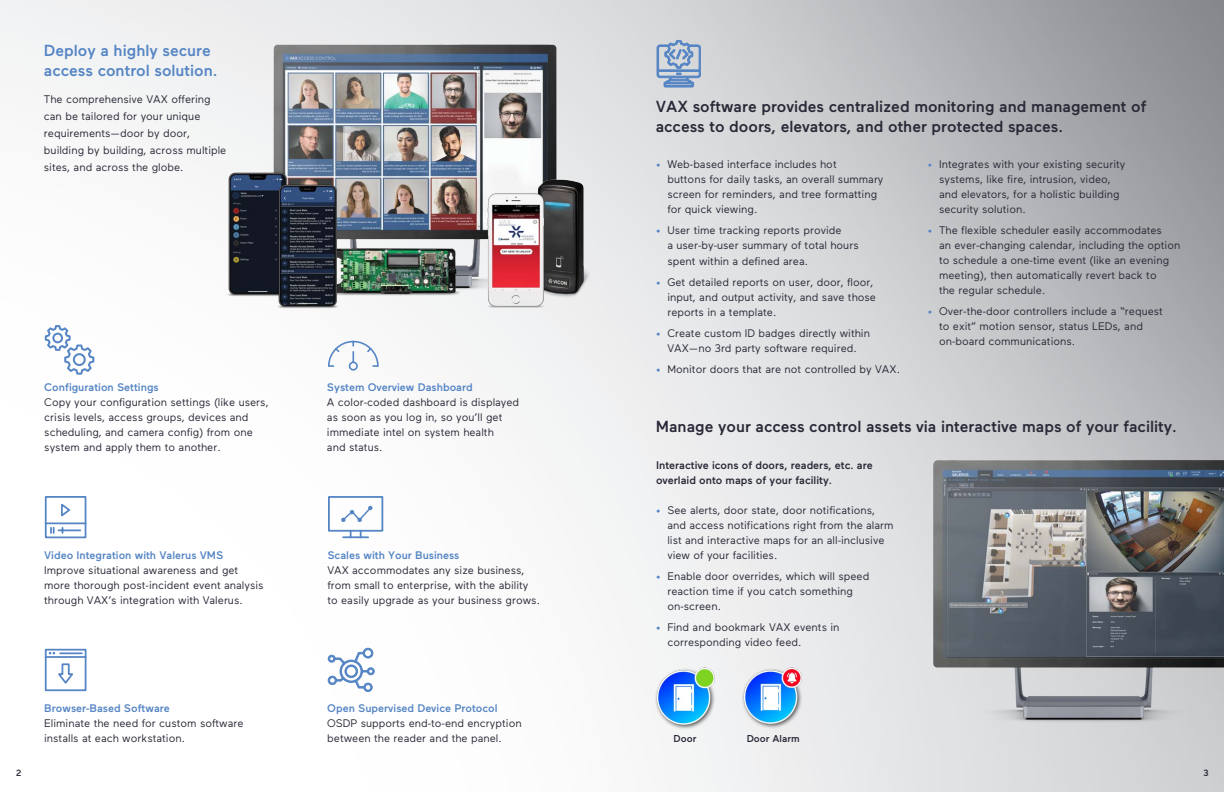
<style>
.page{position:relative;width:1224px;height:792px;background:#fff}
.page>*{position:absolute;margin:0;border:0;box-sizing:border-box;transform-origin:0 0}
.t1{font:500 16px/20px "Maax";color:#292837}
.t2{font:500 16px/20px "Maax";color:#5585c4}
.t3{font:11px/15px "Maax";color:#292837}
.t4{font:500 11px "Maax";color:#5585c4}
.t5{font:500 11px/15px "Maax";color:#292837}
.t6{font:500 10px "Maax";color:#292837}
.t7{font:500 9px "Maax";color:#292837}
.s1{font-weight:500;color:#5585c4}
.s2{color:#5585c4}
</style>
<div class="page">
<svg style="left:657px;top:40px;width:44px;height:47px;background:#9bb2d0"></svg>
<img style="left:923px;top:457px;width:301px;height:335px">
<img style="left:654px;top:668px;width:62px;height:62px">
<img style="left:742px;top:668px;width:62px;height:62px">
<img style="left:270px;top:42px;width:291px;height:254px">
<img style="left:529px;top:174px;width:67px;height:126px">
<img style="left:344px;top:247px;width:120px;height:52px">
<img style="left:480px;top:186px;width:70px;height:129px">
<img style="left:219px;top:171px;width:76px;height:130px">
<img style="left:269px;top:184px;width:75px;height:130px">
<div style="left:45px;top:649px;width:41px;height:42px;border:2px solid #5585c4"></div>
<hr style="left:45px;top:656px;width:41px;height:2px;background:#5585c4">
<hr style="left:60px;top:652px;width:22px;height:2px;background:#5585c4">
<svg style="left:49px;top:652px;width:6px;height:2px"></svg>
<svg style="left:58px;top:663px;width:15px;height:21px"></svg>
<svg style="left:45px;top:325px;width:49px;height:50px"></svg>
<div style="left:45px;top:496px;width:41px;height:42px;border:2px solid #5585c4"></div>
<hr style="left:45px;top:522px;width:41px;height:2px;background:#5585c4">
<svg style="left:49px;top:503px;width:33px;height:31px"></svg>
<div style="left:328px;top:496px;width:55px;height:36px;border:2px solid #5585c4"></div>
<svg style="left:341px;top:506px;width:32px;height:16px"></svg>
<hr style="left:343px;top:536px;width:25px;height:2px;background:#5585c4">
<svg style="left:350px;top:530px;width:2px;height:7px"></svg>
<svg style="left:360px;top:530px;width:2px;height:7px"></svg>
<svg style="left:328px;top:648px;width:47px;height:44px"></svg>
<svg style="left:328px;top:341px;width:51px;height:30px"></svg>
<p class="t2" style="left:44px;top:40px;width:175px">Deploy a highly secure access control solution.</p>
<p class="t3" style="left:44px;top:91px;width:168px">The comprehensive VAX offering</p>
<p class="t3" style="left:44px;top:108px;width:158px">can be tailored for your unique</p>
<p class="t3" style="left:44px;top:125px;width:148px">requirements—door by door,</p>
<p class="t3" style="left:44px;top:141px;width:184px;line-height:17px">building by building, across multiple sites, and across the globe.</p>
<p class="t4" style="left:44px;top:380px;width:116px">Configuration Settings</p>
<p class="t3" style="left:44px;top:395px;width:226px">Copy your configuration settings (like users, crisis levels, access groups, devices and</p>
<p class="t3" style="left:44px;top:425px;width:210px">scheduling, and camera config) from one system and apply them to another.</p>
<p class="t3" style="left:44px;top:547px;width:221px"><span class="s1">Video Integration with Valerus VMS </span>Improve situational awareness and get more thorough post-incident event analysis through VAX’s integration with Valerus.</p>
<p class="t7" style="left:16px;top:767px;width:7px">2</p>
<p class="t4" style="left:44px;top:701px;width:127px">Browser-Based Software</p>
<p class="t3" style="left:44px;top:715px;width:201px">Eliminate the need for custom software installs at each workstation.</p>
<p class="t4" style="left:327px;top:380px;width:147px">System Overview Dashboard</p>
<p class="t3" style="left:327px;top:394px;width:194px">A color-coded dashboard is displayed</p>
<p class="t3" style="left:327px;top:409px;width:177px">as soon as you log in, so you’ll get</p>
<p class="t3" style="left:327px;top:424px;width:168px">immediate intel on system health</p>
<p class="t3" style="left:327px;top:439px;width:57px">and status.</p>
<p class="t4" style="left:327px;top:548px;width:134px">Scales with Your Business</p>
<p class="t3" style="left:327px;top:562px;width:214px">VAX accommodates any size business, from small to enterprise, with the ability to easily upgrade as your business grows.</p>
<p class="t4" style="left:327px;top:701px;width:172px">Open Supervised Device Protocol</p>
<p class="t3" style="left:327px;top:715px;width:196px">OSDP supports end-to-end encryption between the reader and the panel.</p>
<p class="t1" style="left:656px;top:95px;width:492px">VAX software provides centralized monitoring and management of access to doors, elevators, and other protected spaces.</p>
<p class="t3" style="left:928px;top:157px;width:199px"><span class="s2">•</span> Integrates with your existing security</p>
<p class="t3" style="left:939px;top:172px;width:173px">systems, like fire, intrusion, video,</p>
<p class="t3" style="left:939px;top:187px;width:182px">and elevators, for a holistic building</p>
<p class="t3" style="left:939px;top:202px;width:88px">security solution.</p>
<p class="t3" style="left:928px;top:223px;width:236px"><span class="s2">•</span> The flexible scheduler easily accommodates</p>
<p class="t3" style="left:939px;top:238px;width:243px">an ever-changing calendar, including the option to schedule a one-time event (like an evening meeting), then automatically revert back to</p>
<p class="t3" style="left:939px;top:283px;width:108px">the regular schedule.</p>
<p class="t3" style="left:928px;top:304px;width:237px"><span class="s2">•</span> Over-the-door controllers include a “request</p>
<p class="t3" style="left:939px;top:319px;width:205px">to exit” motion sensor, status LEDs, and</p>
<p class="t3" style="left:939px;top:334px;width:138px">on-board communications.</p>
<p class="t3" style="left:656px;top:157px;width:182px"><span class="s2">•</span> Web-based interface includes hot</p>
<p class="t3" style="left:667px;top:172px;width:218px">buttons for daily tasks, an overall summary screen for reminders, and tree formatting</p>
<p class="t3" style="left:667px;top:202px;width:91px">for quick viewing.</p>
<p class="t3" style="left:656px;top:223px;width:187px"><span class="s2">•</span> User time tracking reports provide</p>
<p class="t3" style="left:667px;top:238px;width:193px">a user-by-user summary of total hours</p>
<p class="t3" style="left:667px;top:253px;width:142px">spent within a defined area.</p>
<p class="t3" style="left:656px;top:274px;width:219px"><span class="s2">•</span> Get detailed reports on user, door, floor,</p>
<p class="t3" style="left:667px;top:289px;width:210px">input, and output activity, and save those</p>
<p class="t3" style="left:667px;top:304px;width:110px">reports in a template.</p>
<p class="t3" style="left:656px;top:325px;width:215px"><span class="s2">•</span> Create custom ID badges directly within</p>
<p class="t3" style="left:667px;top:340px;width:191px">VAX—no 3rd party software required.</p>
<p class="t3" style="left:656px;top:361px;width:245px"><span class="s2">•</span> Monitor doors that are not controlled by VAX.</p>
<p class="t1" style="left:656px;top:416px;width:523px">Manage your access control assets via interactive maps of your facility.</p>
<p class="t5" style="left:656px;top:457px;width:218px">Interactive icons of doors, readers, etc. are overlaid onto maps of your facility.</p>
<p class="t3" style="left:656px;top:502px;width:220px"><span class="s2">•</span> See alerts, door state, door notifications,</p>
<p class="t3" style="left:667px;top:517px;width:228px">and access notifications right from the alarm</p>
<p class="t3" style="left:667px;top:532px;width:219px">list and interactive maps for an all-inclusive</p>
<p class="t3" style="left:667px;top:547px;width:111px">view of your facilities.</p>
<p class="t3" style="left:656px;top:568px;width:215px"><span class="s2">•</span> Enable door overrides, which will speed</p>
<p class="t3" style="left:667px;top:583px;width:187px">reaction time if you catch something</p>
<p class="t3" style="left:667px;top:598px;width:55px">on-screen.</p>
<p class="t3" style="left:656px;top:619px;width:185px"><span class="s2">•</span> Find and bookmark VAX events in</p>
<p class="t3" style="left:667px;top:634px;width:136px">corresponding video feed.</p>
<p class="t6" style="left:674px;top:732px;width:24px">Door</p>
<p class="t6" style="left:747px;top:732px;width:54px">Door Alarm</p>
<p class="t7" style="left:1203px;top:767px;width:7px">3</p>
</div>
